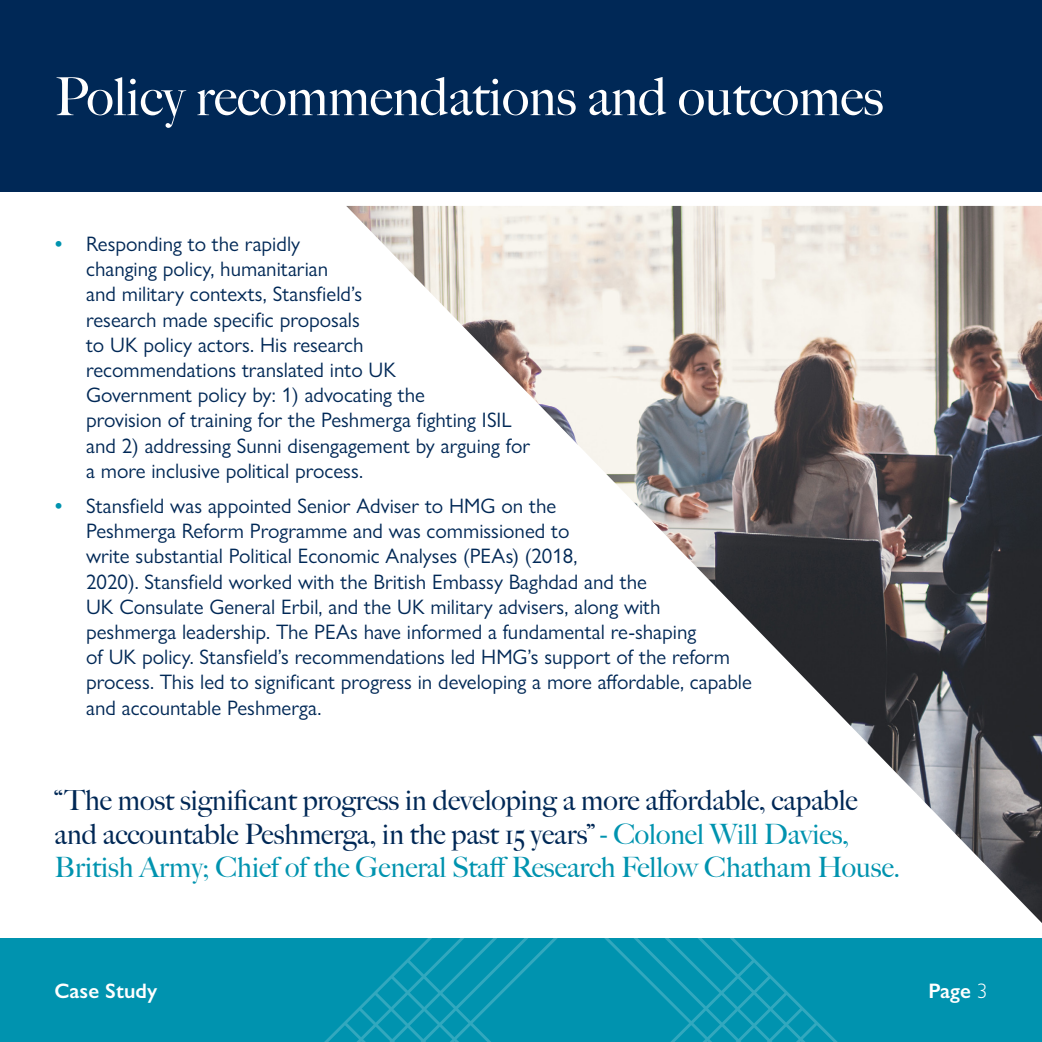
<style>
.page{position:relative;width:1042px;height:1042px;background:#fff}
.page>*{position:absolute;margin:0;border:0;box-sizing:border-box;transform-origin:0 0}
.t1{font:52.5px "Big Caslon FB";color:#fff}
.t2{font:28px/33.6px "Big Caslon FB";color:#002856}
.t3{font:21px/25.2px "Gill Sans Nova";color:#002856}
.t4{font:600 21px "Gill Sans Nova";color:#fff}
.s1{font-weight:600;color:#0093af}
.s2{color:#0093af}
.s3{font-weight:300}
</style>
<div class="page">
<div style="left:0;top:0;width:1042px;height:191px;background:#002856"></div>
<img style="left:346px;top:206px;width:696px;height:717px">
<div style="left:0;top:938px;width:1042px;height:104px;background:#0093af"></div>
<svg style="left:324px;top:938px;width:514px;height:104px"></svg>
<p class="t1" style="left:55px;top:66px;width:830px">Policy recommendations and outcomes</p>
<p class="t3" style="left:86px;top:231px;width:446px;text-indent:-31px"><span class="s1">•</span> Responding to the rapidly<br>changing policy, humanitarian<br>and military contexts, Stansfeld’s<br>research made specifc proposals<br>to UK policy actors. His research<br>recommendations translated into UK<br>Government policy by: 1) advocating the<br>provision of training for the Peshmerga fghting ISIL and 2) addressing Sunni disengagement by arguing for a more inclusive political process.</p>
<p class="t3" style="left:86px;top:493px;width:667px;text-indent:-31px"><span class="s1">•</span> Stansfeld was appointed Senior Adviser to HMG on the<br>Peshmerga Reform Programme and was commissioned to<br>write substantial Political Economic Analyses (PEAs) (2018,<br>2020). Stansfeld worked with the British Embassy Baghdad and the<br>UK Consulate General Erbil, and the UK military advisers, along with peshmerga leadership. The PEAs have informed a fundamental re-shaping<br>of UK policy. Stansfeld’s recommendations led HMG’s support of the reform process. This led to signifcant progress in developing a more afordable, capable and accountable Peshmerga.</p>
<h2 class="t2" style="left:55px;top:783px;width:847px">“The most signifcant progress in developing a more afordable, capable and accountable Peshmerga, in the past 15 years” <span class="s2">- Colonel Will Davies,<br>British Army; Chief of the General Staf Research Fellow Chatham House.</span></h2>
<p class="t4" style="left:55px;top:977px;width:104px">Case Study</p>
<p class="t4" style="left:928px;top:977px;width:60px">Page <span class="s3">3</span></p>
</div>
